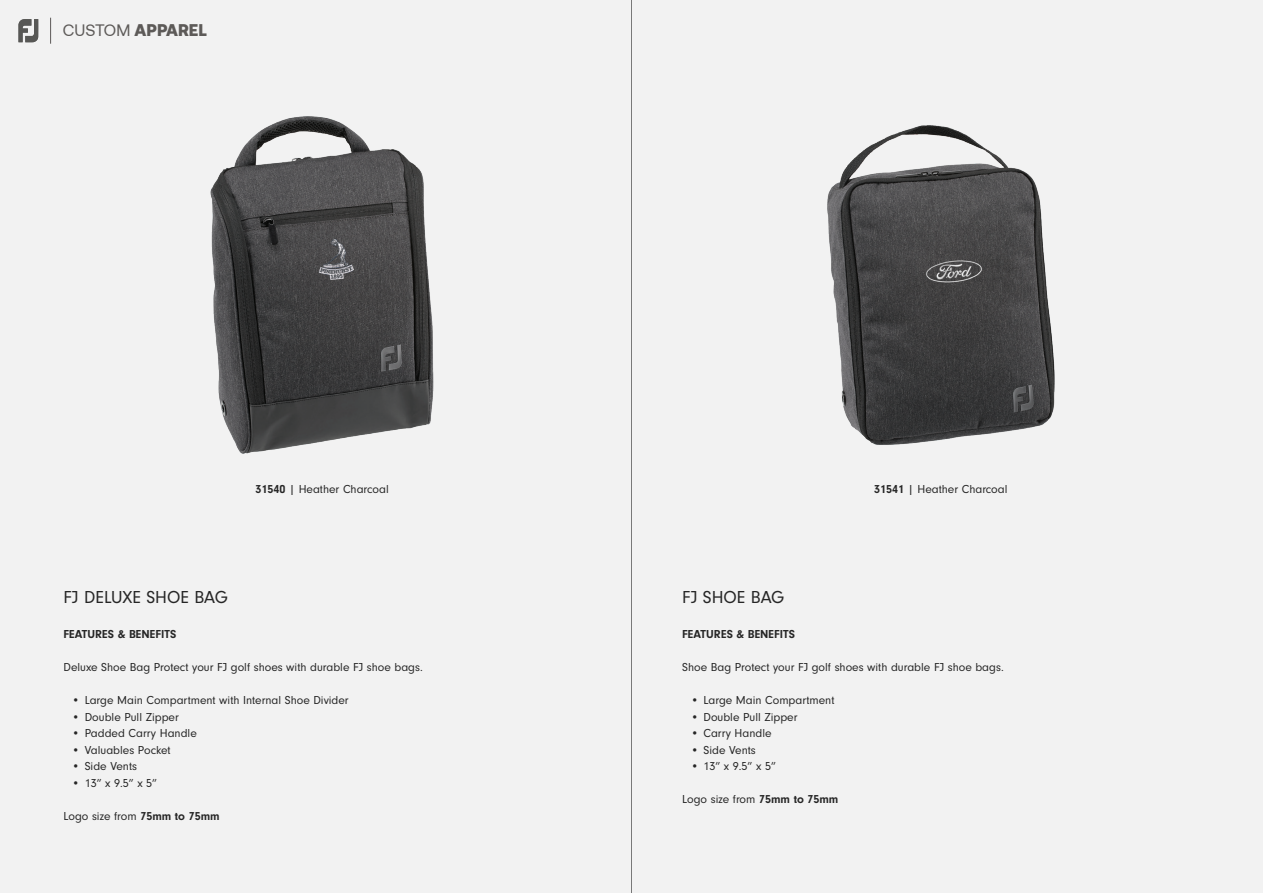
<style>
.page{position:relative;width:1263px;height:893px;background:#f2f2f2}
.page>*{position:absolute;margin:0;border:0;box-sizing:border-box;transform-origin:0 0}
.t1{font:18px "Neuzeit Gro";color:#262626}
.t2{font:900 16.5px "Aeonik";color:#5d5a58}
.t3{font:12px "Neuzeit Gro";color:#262626}
.t4{font:700 12px "Neuzeit Gro";color:#262626}
.s1{font-weight:400}
.s2{font-weight:700}
</style>
<div class="page">
<svg style="left:19px;top:19px;width:19px;height:23px"></svg>
<svg style="left:50px;top:18px;width:1px;height:26px"></svg>
<img style="left:210px;top:116px;width:224px;height:338px">
<img style="left:827px;top:125px;width:228px;height:320px">
<hr style="left:631px;top:0;width:1px;height:893px;background:#000">
<p class="t2" style="left:63px;top:21px;width:146px"><span class="s1">CUSTOM</span> APPAREL</p>
<p class="t3" style="left:255px;top:483px;width:135px"><span class="s2">31540</span> | Heather Charcoal</p>
<p class="t3" style="left:874px;top:483px;width:135px"><span class="s2">31541</span> | Heather Charcoal</p>
<p class="t1" style="left:63px;top:587px;width:166px">FJ DELUXE SHOE BAG</p>
<p class="t4" style="left:63px;top:628px;width:114px">FEATURES &amp; BENEFITS</p>
<p class="t3" style="left:63px;top:661px;width:361px">Deluxe Shoe Bag Protect your FJ golf shoes with durable FJ shoe bags.</p>
<p class="t3" style="left:72px;top:694px;width:278px">• Large Main Compartment with Internal Shoe Divider</p>
<p class="t3" style="left:72px;top:710px;width:108px">• Double Pull Zipper</p>
<p class="t3" style="left:72px;top:727px;width:126px">• Padded Carry Handle</p>
<p class="t3" style="left:72px;top:743px;width:100px">• Valuables Pocket</p>
<p class="t3" style="left:72px;top:760px;width:67px">• Side Vents</p>
<p class="t3" style="left:72px;top:776px;width:87px">• 13” x 9.5” x 5”</p>
<p class="t3" style="left:63px;top:809px;width:158px">Logo size from <span class="s2">75mm to 75mm</span></p>
<p class="t1" style="left:682px;top:587px;width:104px">FJ SHOE BAG</p>
<p class="t4" style="left:682px;top:628px;width:114px">FEATURES &amp; BENEFITS</p>
<p class="t3" style="left:682px;top:661px;width:323px">Shoe Bag Protect your FJ golf shoes with durable FJ shoe bags.</p>
<p class="t3" style="left:691px;top:694px;width:145px">• Large Main Compartment</p>
<p class="t3" style="left:691px;top:710px;width:108px">• Double Pull Zipper</p>
<p class="t3" style="left:691px;top:727px;width:82px">• Carry Handle</p>
<p class="t3" style="left:691px;top:743px;width:67px">• Side Vents</p>
<p class="t3" style="left:691px;top:760px;width:87px">• 13” x 9.5” x 5”</p>
<p class="t3" style="left:682px;top:793px;width:158px">Logo size from <span class="s2">75mm to 75mm</span></p>
</div>
